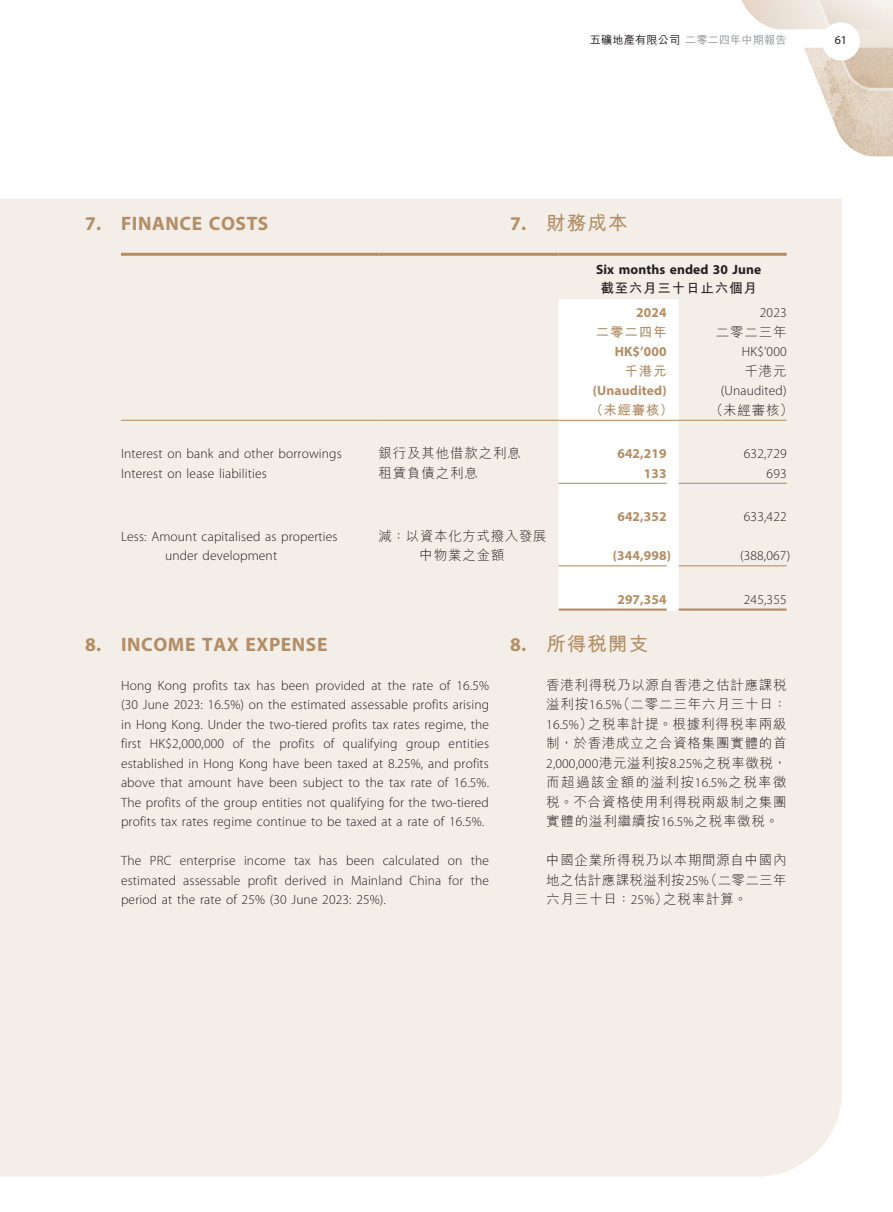
<style>
.page{position:relative;width:893px;height:1212px;background:#fff}
.page>*{position:absolute;margin:0;border:0;box-sizing:border-box;transform-origin:0 0}
._03_H1{font:700 19.5px "Myriad Pro";letter-spacing:.03em;color:#b38d65}
._03_H1-2{font:700 19.5px "M Hei HK";letter-spacing:.06em;color:#b38d65}
._01_Body_Text{font:300 13.5px/19.5px "Myriad Pro";letter-spacing:.01em;color:#231f20;text-align:justify}
._01_Body_Text-2{font:300 13.5px/19.5px "M Hei HK";letter-spacing:.055em;color:#231f20;text-align:justify}
._15_Table_Stub{font:300 13.5px/19.5px "Myriad Pro";letter-spacing:.01em;color:#231f20}
._01_Body_Text-3{font:700 13.5px "Myriad Pro";letter-spacing:.01em;color:#b38d65}
._15_Table_Stub-2{font:300 13.5px/19.5px "M Hei HK";letter-spacing:.06em;color:#231f20;text-align:center}
._01_Body_Text-4{font:700 13.5px "Myriad Pro";letter-spacing:.01em;color:#231f20}
._01_Body_Text-5{font:700 13.5px "M Hei HK";letter-spacing:.06em;color:#b38d65}
._01_Body_Text-6{font:700 13.5px "M Hei HK";letter-spacing:.06em;color:#231f20}
.t1{font:12px "Myriad Pro";color:#231f20}
.t2{font:500 11.25px "M Hei HK";letter-spacing:.005em;color:#939598}
.s1{color:#231f20}
.s2{font-family:"Myriad Pro"}
</style>
<div class="page">
<div style="left:0;top:199px;width:842px;height:978px;background:#f3eee8"></div>
<img style="left:822px;top:92px;width:71px;height:64px">
<svg style="left:742px;top:0;width:151px;height:92px"></svg>
<div style="left:822px;top:22px;width:38px;height:39px;background:#fff;border-radius:50%"></div>
<svg style="left:559px;top:299px;width:120px;height:312px"></svg>
<hr style="left:121px;top:253px;width:258px;height:3px;background:#b38d65">
<hr style="left:379px;top:253px;width:180px;height:3px;background:#b38d65">
<hr style="left:559px;top:253px;width:228px;height:3px;background:#b38d65">
<hr style="left:121px;top:420px;width:258px;height:1px;background:#b38d65">
<hr style="left:379px;top:420px;width:180px;height:1px;background:#b38d65">
<hr style="left:559px;top:420px;width:120px;height:1px;background:#b38d65">
<hr style="left:679px;top:420px;width:108px;height:1px;background:#b38d65">
<hr style="left:559px;top:483px;width:108px;height:1px;background:#b38d65">
<hr style="left:679px;top:483px;width:108px;height:1px;background:#b38d65">
<hr style="left:559px;top:565px;width:108px;height:1px;background:#b38d65">
<hr style="left:679px;top:565px;width:108px;height:1px;background:#b38d65">
<hr style="left:559px;top:608px;width:108px;height:3px;background:#b38d65">
<hr style="left:679px;top:608px;width:108px;height:3px;background:#b38d65">
<p class="_03_H1" style="left:85px;top:211px;width:185px">7. FINANCE COSTS</p>
<p class="t2" style="left:590px;top:32px;width:198px"><span class="s1">五礦地產有限公司</span> 二零二四年中期報告</p>
<p class="t1" style="left:835px;top:33px;width:14px">61</p>
<p class="_03_H1-2" style="left:510px;top:209px;width:119px"><span class="s2">7.</span> 財務成本</p>
<p class="_01_Body_Text-4" style="left:596px;top:260px;width:167px">Six months ended 30 June</p>
<p class="_01_Body_Text-6" style="left:600px;top:278px;width:158px">截至六月三十日止六個月</p>
<p class="_01_Body_Text-3" style="left:636px;top:304px;width:32px">2024</p>
<p class="_01_Body_Text" style="left:760px;top:303px;width:28px">2023</p>
<p class="_01_Body_Text-5" style="left:596px;top:322px;width:72px">二零二四年</p>
<p class="_01_Body_Text-2" style="left:716px;top:321px;width:72px">二零二三年</p>
<p class="_01_Body_Text-3" style="left:615px;top:343px;width:53px">HK$’000</p>
<p class="_01_Body_Text" style="left:742px;top:342px;width:46px">HK$’000</p>
<p class="_01_Body_Text-5" style="left:624px;top:361px;width:44px">千港元</p>
<p class="_01_Body_Text-2" style="left:744px;top:360px;width:44px">千港元</p>
<p class="_01_Body_Text-3" style="left:593px;top:382px;width:75px">(Unaudited)</p>
<p class="_01_Body_Text" style="left:721px;top:381px;width:67px">(Unaudited)</p>
<p class="_01_Body_Text-5" style="left:590px;top:400px;width:85px">（未經審核）</p>
<p class="_01_Body_Text-2" style="left:710px;top:399px;width:85px">（未經審核）</p>
<p class="_15_Table_Stub" style="left:121px;top:444px;width:222px">Interest on bank and other borrowings</p>
<p class="_15_Table_Stub-2" style="left:379px;top:443px;width:144px">銀行及其他借款之利息</p>
<p class="_01_Body_Text-3" style="left:617px;top:445px;width:51px">642,219</p>
<p class="_01_Body_Text" style="left:744px;top:444px;width:44px">632,729</p>
<p class="_15_Table_Stub" style="left:121px;top:464px;width:147px">Interest on lease liabilities</p>
<p class="_15_Table_Stub-2" style="left:379px;top:462px;width:101px">租賃負債之利息</p>
<p class="_01_Body_Text-3" style="left:644px;top:464px;width:24px">133</p>
<p class="_01_Body_Text" style="left:767px;top:464px;width:22px">693</p>
<p class="_01_Body_Text-3" style="left:617px;top:508px;width:51px">642,352</p>
<p class="_01_Body_Text" style="left:744px;top:507px;width:44px">633,422</p>
<p class="_15_Table_Stub" style="left:165px;top:527px;width:174px;text-indent:-44px">Less: Amount capitalised as properties under development</p>
<p class="_15_Table_Stub-2" style="left:379px;top:525px;width:170px">減：以資本化方式撥入發展中物業之金額</p>
<p class="_01_Body_Text-3" style="left:613px;top:547px;width:60px">(344,998)</p>
<p class="_01_Body_Text" style="left:740px;top:546px;width:52px">(388,067)</p>
<p class="_01_Body_Text-3" style="left:617px;top:590px;width:51px">297,354</p>
<p class="_01_Body_Text" style="left:744px;top:590px;width:44px">245,355</p>
<p class="_03_H1" style="left:85px;top:631px;width:244px">8. INCOME TAX EXPENSE</p>
<p class="_01_Body_Text" style="left:121px;top:676px;width:370px">Hong Kong profits tax has been provided at the rate of 16.5% (30 June 2023: 16.5%) on the estimated assessable profits arising in Hong Kong. Under the two-tiered profits tax rates regime, the first HK$2,000,000 of the profits of qualifying group entities established in Hong Kong have been taxed at 8.25%, and profits above that amount have been subject to the tax rate of 16.5%.<br>The profits of the group entities not qualifying for the two-tiered profits tax rates regime continue to be taxed at a rate of 16.5%.</p>
<p class="_01_Body_Text" style="left:121px;top:851px;width:369px">The PRC enterprise income tax has been calculated on the estimated assessable profit derived in Mainland China for the period at the rate of 25% (30 June 2023: 25%).</p>
<p class="_03_H1-2" style="left:510px;top:629px;width:140px"><span class="s2">8.</span> 所得稅開支</p>
<p class="_01_Body_Text-2" style="left:546px;top:674px;width:242px">香港利得稅乃以源自香港之估計應課稅溢利按<span class="s2">16.5%</span>（二零二三年六月三十日：<span class="s2">16.5%</span>）之稅率計提。根據利得稅率兩級制，於香港成立之合資格集團實體的首<span class="s2">2,000,000</span>港元溢利按<span class="s2">8.25%</span>之稅率徵稅，而超過該金額的溢利按<span class="s2">16.5%</span>之稅率徵稅。不合資格使用利得稅兩級制之集團實體的溢利繼續按<span class="s2">16.5%</span>之稅率徵稅。</p>
<p class="_01_Body_Text-2" style="left:546px;top:850px;width:242px">中國企業所得稅乃以本期間源自中國內地之估計應課稅溢利按<span class="s2">25%</span>（二零二三年六月三十日：<span class="s2">25%</span>）之稅率計算。</p>
</div>
